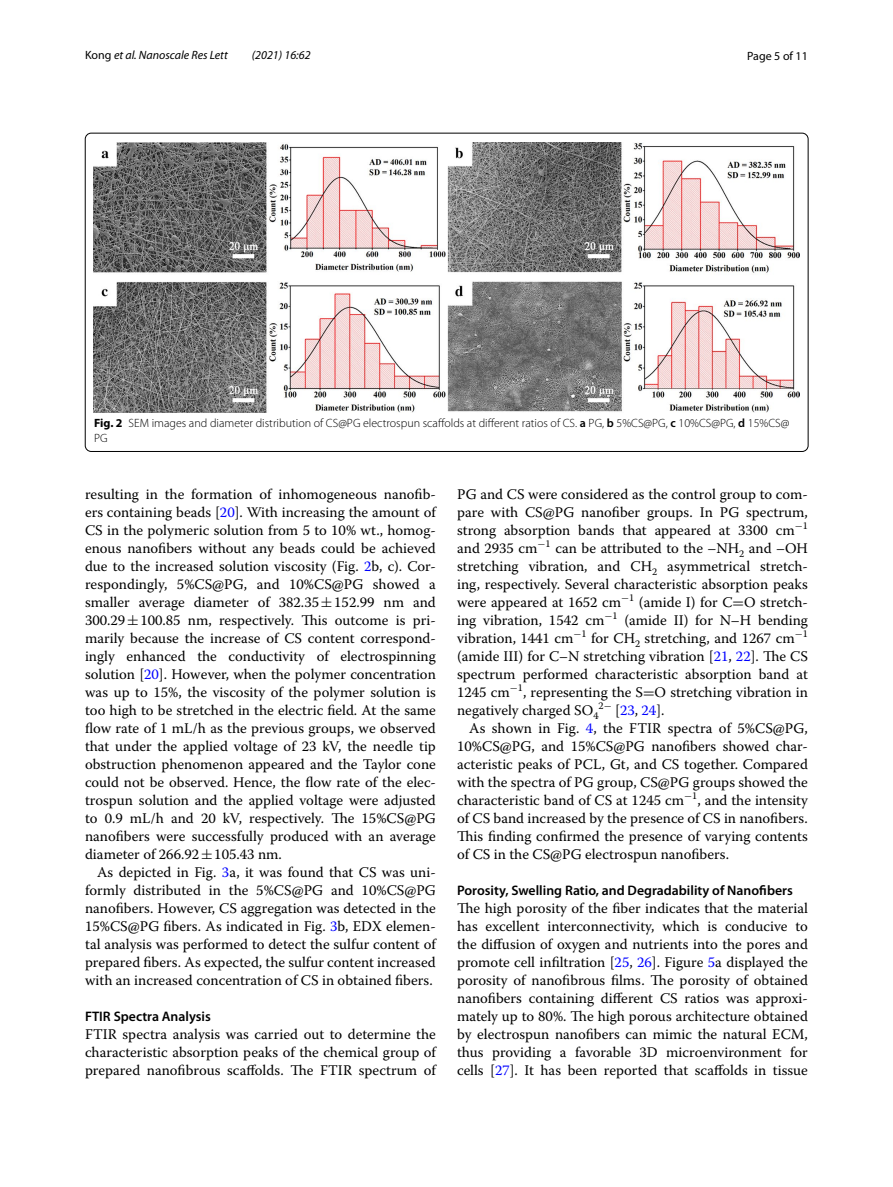
<style>
.page{position:relative;width:893px;height:1187px;background:#fff}
.page>*{position:absolute;margin:0;border:0;box-sizing:border-box;transform-origin:0 0}
.t1{font:14.7px/18px "Warnock Pro";color:#000;text-align:justify}
.t2{font:600 13.8px "Myriad Pro";color:#000}
.t3{font:300 12px/15px "Myriad Pro";color:#000}
.t4{font:italic 12px "Myriad Pro";color:#000}
.t5{font:12px "Myriad Pro";color:#000}
.s1{font-style:normal}
.s2{font-weight:700}
.s3{font-weight:600}
.s4{color:#00f}
.s5{font-family:"MTSY"}
</style>
<div class="page">
<img style="left:94px;top:142px;width:706px;height:270px">
<p class="t4" style="left:85px;top:48px;width:144px"><span class="s1">Kong</span> et al. Nanoscale Res Lett</p>
<p class="t4" style="left:252px;top:48px;width:60px">(2021) 16:62</p>
<p class="t5" style="left:747px;top:48px;width:62px">Page 5 of 11</p>
<p class="t3" style="left:94px;top:416px;width:697px"><span class="s2">Fig. 2</span> SEM images and diameter distribution of CS@PG electrospun scaffolds at different ratios of CS. <span class="s3">a</span> PG, <span class="s3">b</span> 5%CS@PG, <span class="s3">c</span> 10%CS@PG, <span class="s3">d</span> 15%CS@<br>PG</p>
<p class="t1" style="left:85px;top:485px;width:352px">resulting in the formation of inhomogeneous nanofib&shy;ers containing beads [<span class="s4">20</span>]. With increasing the amount of CS in the polymeric solution from 5 to 10% wt., homog&shy;enous nanofibers without any beads could be achieved due to the increased solution viscosity (Fig. <span class="s4">2</span>b, c). Cor&shy;respondingly, 5%CS@PG, and 10%CS@PG showed a smaller average diameter of 382.35<span class="s5">±</span>152.99 nm and 300.29<span class="s5">±</span>100.85 nm, respectively. This outcome is pri&shy;marily because the increase of CS content correspond&shy;ingly enhanced the conductivity of electrospinning solution [<span class="s4">20</span>]. However, when the polymer concentration was up to 15%, the viscosity of the polymer solution is too high to be stretched in the electric field. At the same flow rate of 1 mL/h as the previous groups, we observed that under the applied voltage of 23 kV, the needle tip obstruction phenomenon appeared and the Taylor cone could not be observed. Hence, the flow rate of the elec&shy;trospun solution and the applied voltage were adjusted to 0.9 mL/h and 20 kV, respectively. The 15%CS@PG nanofibers were successfully produced with an average diameter of 266.92<span class="s5">±</span>105.43 nm.</p>
<p class="t1" style="left:85px;top:863px;width:352px;text-indent:12px">As depicted in Fig. <span class="s4">3</span>a, it was found that CS was uni&shy;formly distributed in the 5%CS@PG and 10%CS@PG nanofibers. However, CS aggregation was detected in the 15%CS@PG fibers. As indicated in Fig. <span class="s4">3</span>b, EDX elemen&shy;tal analysis was performed to detect the sulfur content of prepared fibers. As expected, the sulfur content increased with an increased concentration of CS in obtained fibers.</p>
<p class="t2" style="left:85px;top:1007px;width:127px">FTIR Spectra Analysis</p>
<p class="t1" style="left:85px;top:1025px;width:352px">FTIR spectra analysis was carried out to determine the characteristic absorption peaks of the chemical group of prepared nanofibrous scaffolds. The FTIR spectrum of</p>
<p class="t1" style="left:457px;top:485px;width:352px">PG and CS were considered as the control group to com&shy;pare with CS@PG nanofiber groups. In PG spectrum, strong absorption bands that appeared at 3300 cm<sup>−</sup><sup>1 </sup>and 2935 cm<sup>−</sup><sup>1</sup> can be attributed to the –NH<sub>2</sub> and –OH stretching vibration, and CH<sub>2</sub> asymmetrical stretch&shy;ing, respectively. Several characteristic absorption peaks were appeared at 1652 cm<sup>−</sup><sup>1</sup> (amide I) for C<span class="s5">=</span>O stretch&shy;ing vibration, 1542 cm<sup>−</sup><sup>1</sup> (amide II) for N–H bending vibration, 1441 cm<sup>−</sup><sup>1</sup> for CH<sub>2</sub> stretching, and 1267 cm<sup>−</sup><sup>1 </sup>(amide III) for C–N stretching vibration [<span class="s4">21</span>, <span class="s4">22</span>]. The CS spectrum performed characteristic absorption band at 1245 cm<sup>−</sup><sup>1</sup>, representing the S<span class="s5">=</span>O stretching vibration in negatively charged SO<sub>4</sub><sup>2</sup><sup>−</sup> [<span class="s4">23</span>, <span class="s4">24</span>].</p>
<p class="t1" style="left:457px;top:719px;width:352px;text-indent:12px">As shown in Fig. <span class="s4">4</span>, the FTIR spectra of 5%CS@PG, 10%CS@PG, and 15%CS@PG nanofibers showed char&shy;acteristic peaks of PCL, Gt, and CS together. Compared with the spectra of PG group, CS@PG groups showed the characteristic band of CS at 1245 cm<sup>−</sup><sup>1</sup>, and the intensity of CS band increased by the presence of CS in nanofibers.<br>This finding confirmed the presence of varying contents of CS in the CS@PG electrospun nanofibers.</p>
<p class="t2" style="left:457px;top:881px;width:337px">Porosity, Swelling Ratio, and Degradability of Nanofibers</p>
<p class="t1" style="left:457px;top:899px;width:352px">The high porosity of the fiber indicates that the material has excellent interconnectivity, which is conducive to the diffusion of oxygen and nutrients into the pores and promote cell infiltration [<span class="s4">25</span>, <span class="s4">26</span>]. Figure <span class="s4">5</span>a displayed the porosity of nanofibrous films. The porosity of obtained nanofibers containing different CS ratios was approxi&shy;mately up to 80%. The high porous architecture obtained by electrospun nanofibers can mimic the natural ECM, thus providing a favorable 3D microenvironment for cells [<span class="s4">27</span>]. It has been reported that scaffolds in tissue</p>
</div>
